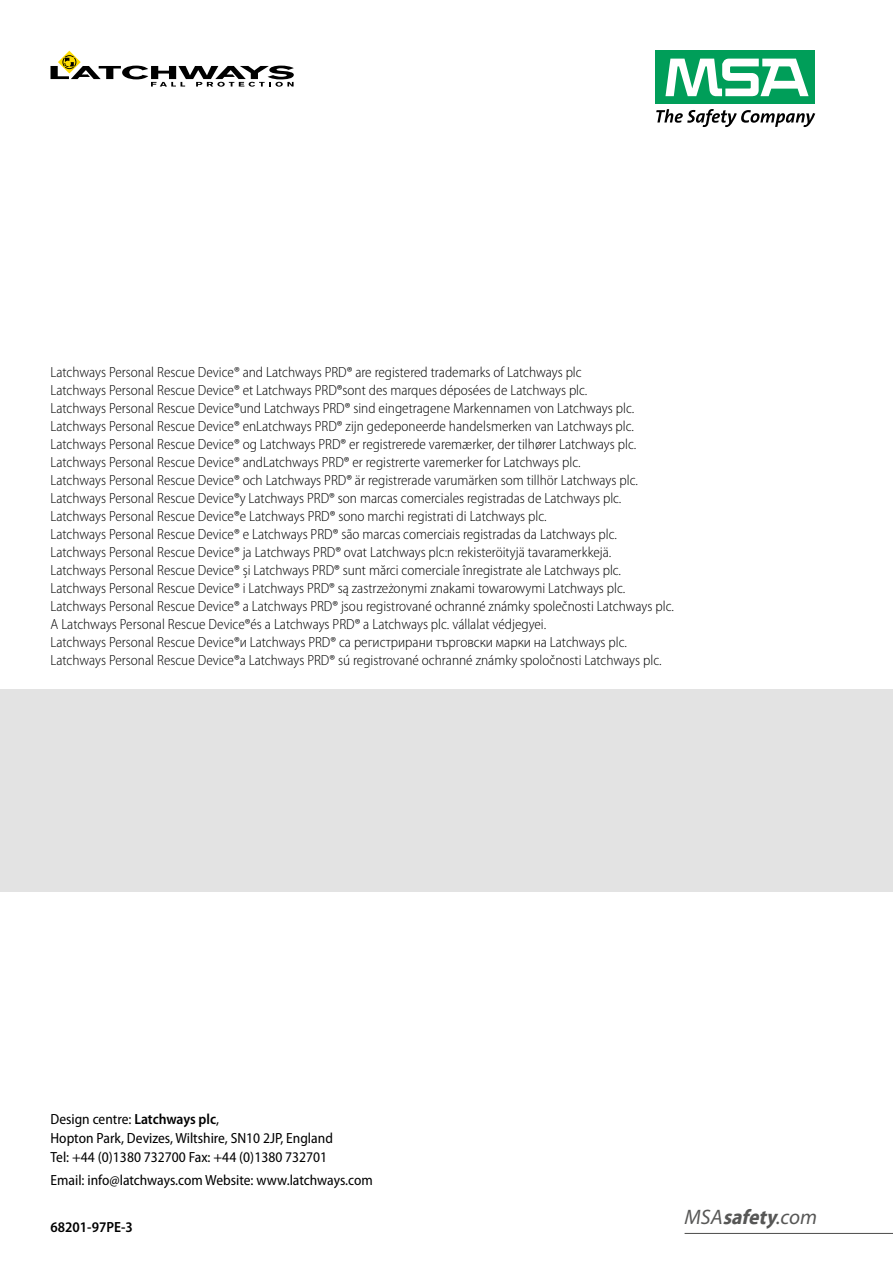
<style>
.page{position:relative;width:893px;height:1263px;background:#fff}
.page>*{position:absolute;margin:0;border:0;box-sizing:border-box;transform-origin:0 0}
.t1{font:italic 21px "Myriad Pro";color:#575756}
.t2{font:300 semi-condensed 14.7px/18px "Myriad Pro";color:#000}
.t3{font:semi-condensed 14.7px/18.9px "Myriad Pro";color:#000}
.t4{font:600 semi-condensed 14.7px "Myriad Pro";color:#000}
.s1{font-weight:600}
.s2{font-weight:700;font-stretch:semi-condensed}
</style>
<div class="page">
<div style="left:0;top:689px;width:893px;height:202px;background:#e3e3e3"></div>
<div style="left:656px;top:51px;width:159px;height:53px;background:#009e59"></div>
<svg style="left:665px;top:59px;width:144px;height:37px"></svg>
<svg style="left:656px;top:109px;width:159px;height:18px"></svg>
<svg style="left:51px;top:51px;width:243px;height:36px"></svg>
<hr style="left:685px;top:1233px;width:208px;height:1px;background:#575756">
<p class="t2" style="left:51px;top:363px;width:625px">Latchways Personal Rescue Device® and Latchways PRD® are registered trademarks of Latchways plc<br>Latchways Personal Rescue Device® et Latchways PRD®sont des marques déposées de Latchways plc.<br>Latchways Personal Rescue Device®und Latchways PRD® sind eingetragene Markennamen von Latchways plc.<br>Latchways Personal Rescue Device® enLatchways PRD® zijn gedeponeerde handelsmerken van Latchways plc.<br>Latchways Personal Rescue Device® og Latchways PRD® er registrerede varemærker, der tilhører Latchways plc.<br>Latchways Personal Rescue Device® andLatchways PRD® er registrerte varemerker for Latchways plc.<br>Latchways Personal Rescue Device® och Latchways PRD® är registrerade varumärken som tillhör Latchways plc.<br>Latchways Personal Rescue Device®y Latchways PRD® son marcas comerciales registradas de Latchways plc.<br>Latchways Personal Rescue Device®e Latchways PRD® sono marchi registrati di Latchways plc.<br>Latchways Personal Rescue Device® e Latchways PRD® são marcas comerciais registradas da Latchways plc.<br>Latchways Personal Rescue Device® ja Latchways PRD® ovat Latchways plc:n rekisteröityjä tavaramerkkejä.<br>Latchways Personal Rescue Device® și Latchways PRD® sunt mărci comerciale înregistrate ale Latchways plc.<br>Latchways Personal Rescue Device® i Latchways PRD® są zastrzeżonymi znakami towarowymi Latchways plc.<br>Latchways Personal Rescue Device® a Latchways PRD® jsou registrované ochranné známky společnosti Latchways plc.<br>A Latchways Personal Rescue Device®és a Latchways PRD® a Latchways plc. vállalat védjegyei.<br>Latchways Personal Rescue Device®и Latchways PRD® са регистрирани търговски марки на Latchways plc.<br>Latchways Personal Rescue Device®a Latchways PRD® sú registrované ochranné známky spoločnosti Latchways plc.</p>
<p class="t3" style="left:51px;top:1109px;width:284px">Design centre: <span class="s1">Latchways plc</span>,<br>Hopton Park, Devizes, Wiltshire, SN10 2JP, England<br>Tel: +44 (0)1380 732700 Fax: +44 (0)1380 732701</p>
<p class="t3" style="left:51px;top:1171px;width:324px">Email: info@latchways.com Website: www.latchways.com</p>
<p class="t4" style="left:51px;top:1219px;width:84px">68201-97PE-3</p>
<h1 class="t1" style="left:685px;top:1204px;width:134px">MSA<span class="s2">safety</span>.com</h1>
</div>
